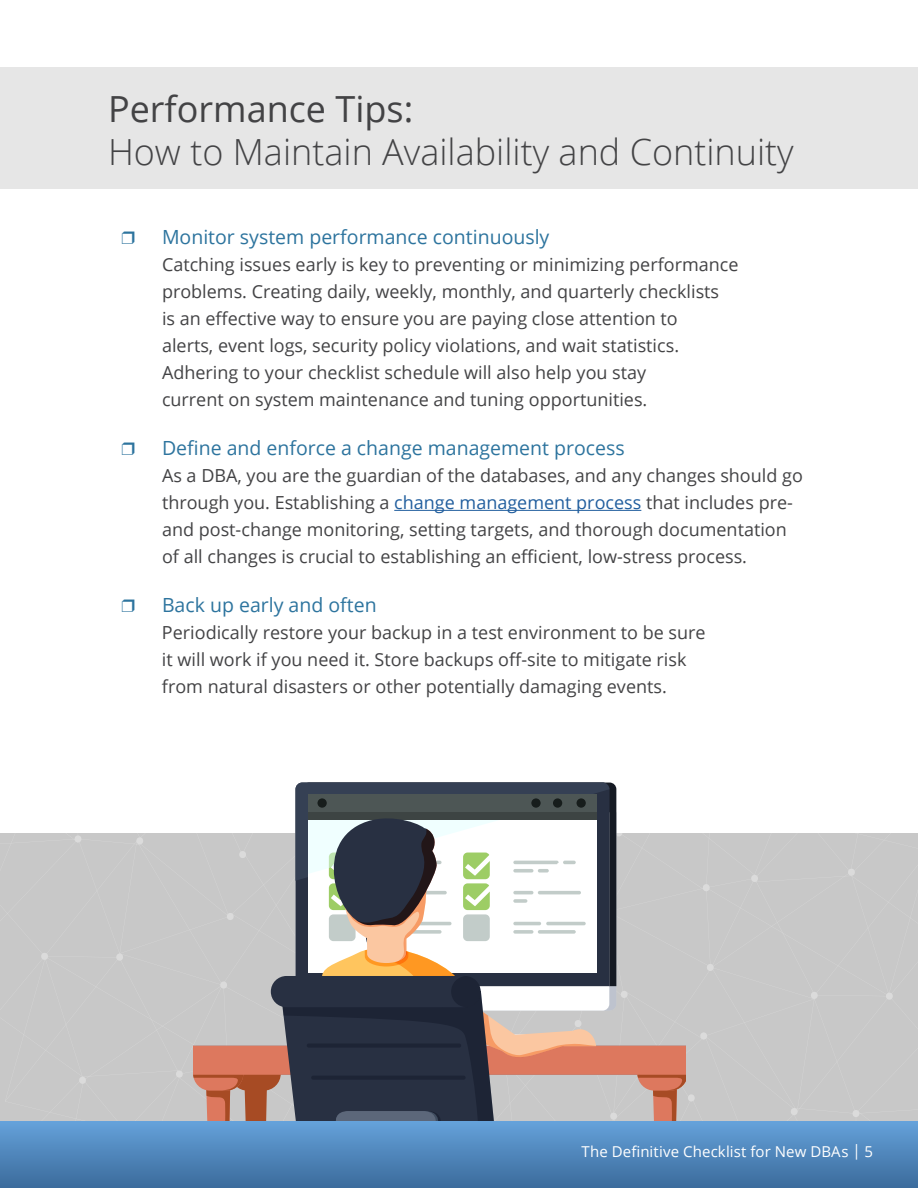
<style>
.page{position:relative;width:918px;height:1188px;background:#fff}
.page>*{position:absolute;margin:0;border:0;box-sizing:border-box;transform-origin:0 0}
.t1{font:300 36px "Open Sans";color:#434345}
.t2{font:36px "Open Sans";color:#434345}
.t3{font:19.5px "Open Sans";color:#2d749e}
.t4{font:18px/27px "Open Sans";color:#434345}
.t5{font:15px "Open Sans";letter-spacing:.01em;color:#fff}
.s1{color:#215e9e}
.s2{font-size:15.6px}
</style>
<div class="page">
<div style="left:0;top:1120px;width:918px;height:68px;background:linear-gradient(to bottom,#65a2db,#3c6c9c)"></div>
<div style="left:0;top:68px;width:918px;height:121px;background:#e6e6e6"></div>
<hr style="left:394px;top:510px;width:247px;height:1px;background:#215e9e">
<svg style="left:0;top:783px;width:918px;height:338px"></svg>
<h1 class="t2" style="left:108px;top:84px;width:307px">Performance Tips:</h1>
<h1 class="t1" style="left:108px;top:128px;width:687px">How to Maintain Availability and Continuity</h1>
<p class="t3" style="left:162px;top:224px;width:389px">Monitor system performance continuously</p>
<p class="t4" style="left:162px;top:251px;width:578px">Catching issues early is key to preventing or minimizing performance problems. Creating daily, weekly, monthly, and quarterly checklists<br>is an effective way to ensure you are paying close attention to<br>alerts, event logs, security policy violations, and wait statistics.<br>Adhering to your checklist schedule will also help you stay<br>current on system maintenance and tuning opportunities.</p>
<p class="t3" style="left:162px;top:435px;width:464px">Define and enforce a change management process</p>
<p class="t4" style="left:162px;top:462px;width:642px">As a DBA, you are the guardian of the databases, and any changes should go through you. Establishing a <span class="s1">change management process</span> that includes pre&shy;and post-change monitoring, setting targets, and thorough documentation of all changes is crucial to establishing an efficient, low-stress process.</p>
<p class="t3" style="left:162px;top:591px;width:216px">Back up early and often</p>
<p class="t4" style="left:162px;top:618px;width:545px">Periodically restore your backup in a test environment to be sure it will work if you need it. Store backups off-site to mitigate risk from natural disasters or other potentially damaging events.</p>
<p class="t5" style="left:581px;top:1141px;width:293px">The Definitive Checklist for New DBAs <span class="s2">|</span> 5</p>
</div>
